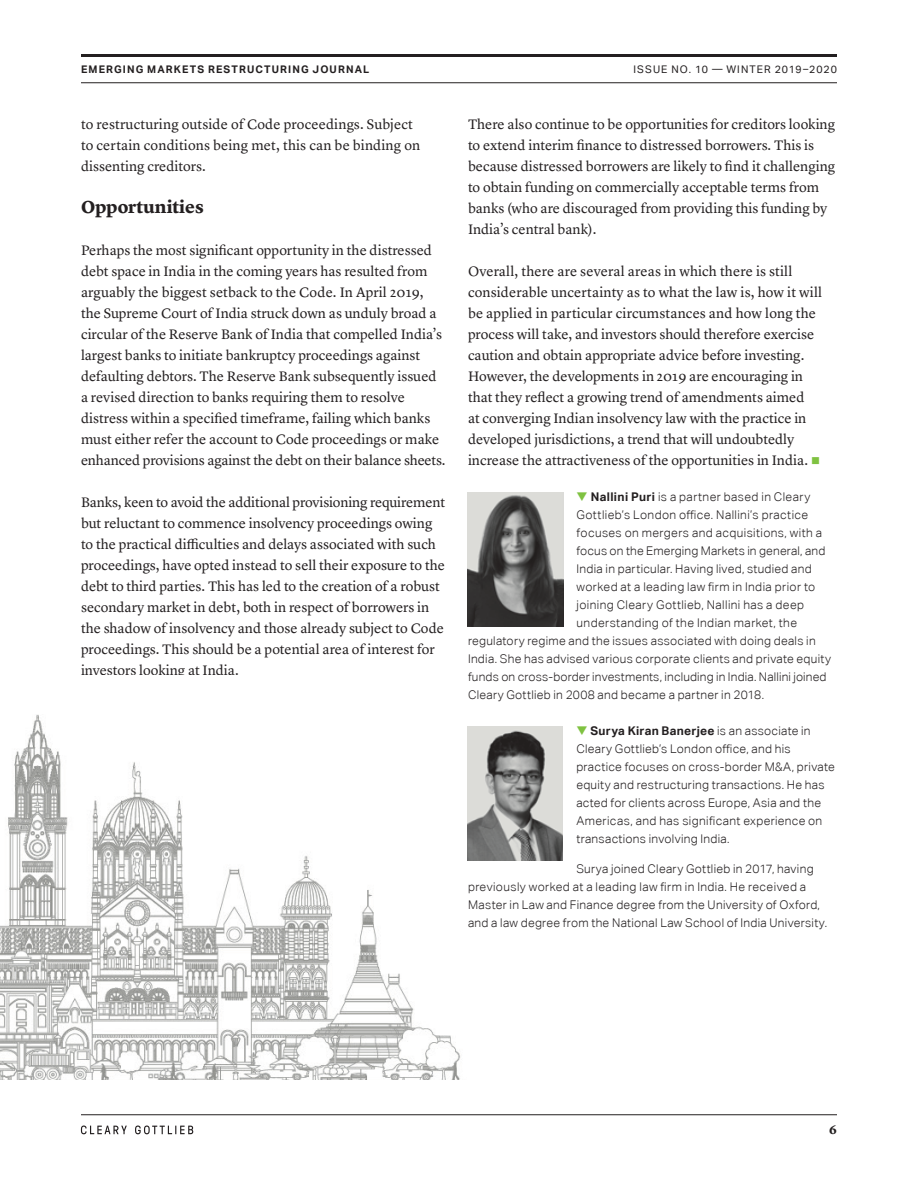
<style>
.page{position:relative;width:918px;height:1188px;background:#fff}
.page>*{position:absolute;margin:0;border:0;box-sizing:border-box;transform-origin:0 0}
._01_Heading_-_Level{font:700 18px "Lyon Text";color:#231f20}
._06_Body_Text{font:14.25px/21px "Lyon Text";color:#231f20}
.Bio_-_Continued{font:300 12px/18px "Aktiv Grotesk";letter-spacing:.025em;color:#231f20}
.t1{font:700 12px "Lyon Text";color:#231f20}
.t2{font:700 10.5px "Aktiv Grotesk";letter-spacing:.105em;color:#231f20}
.t3{font:10.5px "Aktiv Grotesk";letter-spacing:.1em;color:#231f20}
.s1{color:#7fc241}
.s2{font-weight:700}
</style>
<div class="page">
<hr style="left:81px;top:54px;width:756px;height:3px;background:#231f20">
<hr style="left:81px;top:82px;width:756px;height:1px;background:#231f20">
<hr style="left:81px;top:1114px;width:756px;height:1px;background:#231f20">
<svg style="left:81px;top:1126px;width:46px;height:8px"></svg>
<svg style="left:135px;top:1126px;width:58px;height:8px"></svg>
<img style="left:468px;top:492px;width:95px;height:135px">
<img style="left:468px;top:726px;width:95px;height:135px">
<img style="left:0;top:714px;width:461px;height:366px">
<p class="t2" style="left:81px;top:63px;width:290px">EMERGING MARKETS RESTRUCTURING JOURNAL</p>
<p class="t3" style="left:634px;top:63px;width:205px">ISSUE NO. 10 — WINTER 2019–2020</p>
<p class="_06_Body_Text" style="left:81px;top:113px;width:341px">to restructuring outside of Code proceedings. Subject to certain conditions being met, this can be binding on dissenting creditors.</p>
<p class="_01_Heading_-_Level" style="left:81px;top:193px;width:124px">Opportunities</p>
<p class="_06_Body_Text" style="left:81px;top:239px;width:366px">Perhaps the most significant opportunity in the distressed debt space in India in the coming years has resulted from arguably the biggest setback to the Code. In April 2019, the Supreme Court of India struck down as unduly broad a circular of the Reserve Bank of India that compelled India’s largest banks to initiate bankruptcy proceedings against defaulting debtors. The Reserve Bank subsequently issued a revised direction to banks requiring them to resolve distress within a specified timeframe, failing which banks must either refer the account to Code proceedings or make enhanced provisions against the debt on their balance sheets.</p>
<p class="_06_Body_Text" style="left:81px;top:491px;width:366px">Banks, keen to avoid the additional provisioning requirement but reluctant to commence insolvency proceedings owing to the practical difficulties and delays associated with such proceedings, have opted instead to sell their exposure to the debt to third parties. This has led to the creation of a robust secondary market in debt, both in respect of borrowers in the shadow of insolvency and those already subject to Code proceedings. This should be a potential area of interest for investors looking at India.</p>
<p class="_06_Body_Text" style="left:468px;top:113px;width:369px">There also continue to be opportunities for creditors looking to extend interim finance to distressed borrowers. This is because distressed borrowers are likely to find it challenging to obtain funding on commercially acceptable terms from banks (who are discouraged from providing this funding by India’s central bank).</p>
<p class="_06_Body_Text" style="left:468px;top:260px;width:356px">Overall, there are several areas in which there is still considerable uncertainty as to what the law is, how it will be applied in particular circumstances and how long the process will take, and investors should therefore exercise caution and obtain appropriate advice before investing.<br>However, the developments in 2019 are encouraging in that they reflect a growing trend of amendments aimed<br>at converging Indian insolvency law with the practice in developed jurisdictions, a trend that will undoubtedly increase the attractiveness of the opportunities in India. <span class="s1">■</span></p>
<p class="Bio_-_Continued" style="left:591px;top:488px;width:221px"><span class="s2">Nallini Puri</span> is a partner based in Cleary</p>
<p class="Bio_-_Continued" style="left:577px;top:506px;width:233px">Gottlieb’s London office. Nallini’s practice</p>
<p class="Bio_-_Continued" style="left:577px;top:524px;width:247px">focuses on mergers and acquisitions, with a</p>
<p class="Bio_-_Continued" style="left:577px;top:542px;width:250px">focus on the Emerging Markets in general, and</p>
<p class="Bio_-_Continued" style="left:577px;top:560px;width:237px">India in particular. Having lived, studied and</p>
<p class="Bio_-_Continued" style="left:577px;top:578px;width:240px">worked at a leading law firm in India prior to</p>
<p class="Bio_-_Continued" style="left:577px;top:596px;width:229px">joining Cleary Gottlieb, Nallini has a deep</p>
<p class="Bio_-_Continued" style="left:577px;top:614px;width:222px">understanding of the Indian market, the</p>
<p class="Bio_-_Continued" style="left:468px;top:632px;width:349px">regulatory regime and the issues associated with doing deals in</p>
<p class="Bio_-_Continued" style="left:468px;top:650px;width:365px">India. She has advised various corporate clients and private equity</p>
<p class="Bio_-_Continued" style="left:468px;top:668px;width:360px">funds on cross-border investments, including in India. Nallini joined</p>
<p class="Bio_-_Continued" style="left:468px;top:686px;width:298px">Cleary Gottlieb in 2008 and became a partner in 2018.</p>
<p class="Bio_-_Continued" style="left:576px;top:722px;width:260px;text-indent:14px"><span class="s2">Surya Kiran Banerjee</span> is an associate in Cleary Gottlieb’s London office, and his practice focuses on cross-border M&amp;A, private equity and restructuring transactions. He has acted for clients across Europe, Asia and the Americas, and has significant experience on transactions involving India.</p>
<p class="Bio_-_Continued" style="left:468px;top:860px;width:361px;text-indent:108px">Surya joined Cleary Gottlieb in 2017, having previously worked at a leading law firm in India. He received a Master in Law and Finance degree from the University of Oxford, and a law degree from the National Law School of India University.</p>
<p class="t1" style="left:829px;top:1121px;width:9px">6</p>
</div>
